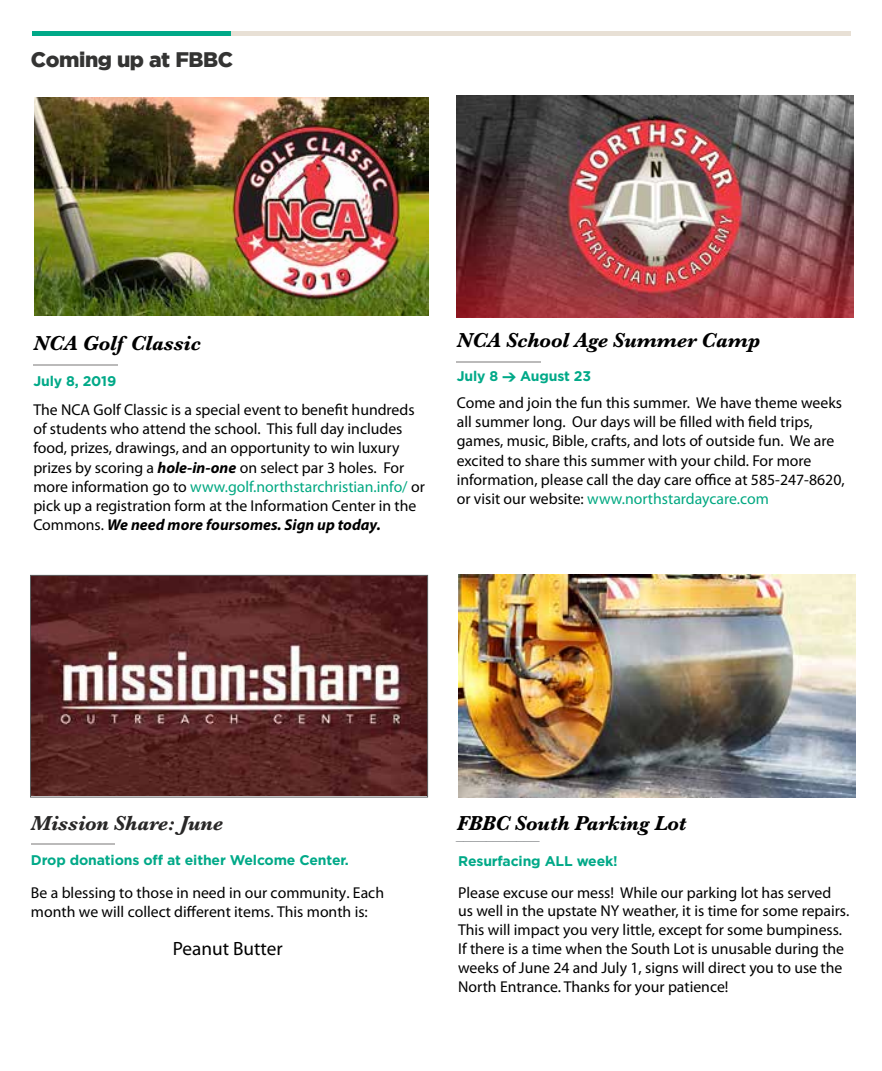
<style>
.page{position:relative;width:882px;height:1071px;background:#fff}
.page>*{position:absolute;margin:0;border:0;box-sizing:border-box;transform-origin:0 0}
.t1{font:italic 700 21px "Baskerville";letter-spacing:-.01em;color:#000}
.t2{font:italic 700 21px "Baskerville";letter-spacing:-.01em;color:#282727}
.t3{font:900 21px "Gotham";letter-spacing:-.02em;color:#343433}
.t4{font:19.25px "Myriad Pro";color:#000}
.t5{font:15.75px/19.2px "Myriad Pro";color:#000}
.t6{font:italic 700 15.75px "Baskerville";color:#939598}
.t7{font:700 14px "Gotham";letter-spacing:-.01em;color:#00a988}
.s1{font-weight:700;font-style:italic}
.s2{color:#00a881}
</style>
<div class="page">
<hr style="left:33px;top:32px;width:199px;height:4px;background:#00a988">
<hr style="left:232px;top:32px;width:619px;height:4px;background:#e8e0d5">
<hr style="left:31px;top:844px;width:84px;height:1px;background:#bbbaba">
<img style="left:32px;top:577px;width:394px;height:218px">
<div style="left:30px;top:575px;width:398px;height:223px;border:1px solid #5d6061"></div>
<img style="left:457px;top:95px;width:397px;height:223px">
<hr style="left:457px;top:361px;width:84px;height:1px;background:#bbbaba">
<hr style="left:33px;top:364px;width:84px;height:2px;background:#bbbaba">
<img style="left:34px;top:98px;width:394px;height:217px">
<img style="left:458px;top:575px;width:397px;height:223px">
<h1 class="t3" style="left:31px;top:47px;width:204px">Coming up at FBBC</h1>
<h1 class="t1" style="left:33px;top:329px;width:169px">NCA Golf Classic</h1>
<p class="t7" style="left:33px;top:373px;width:84px">July 8, 2019</p>
<p class="t5" style="left:33px;top:400px;width:393px">The NCA Golf Classic is a special event to benefit hundreds of students who attend the school. This full day includes food, prizes, drawings, and an opportunity to win luxury prizes by scoring a <span class="s1">hole-in-one</span> on select par 3 holes. For more information go to <span class="s2">www.golf.northstarchristian.info/</span> or pick up a registration form at the Information Center in the Commons. <span class="s1">We need more foursomes. Sign up today.</span></p>
<h1 class="t1" style="left:457px;top:325px;width:305px">NCA School Age Summer Camp</h1>
<p class="t7" style="left:457px;top:368px;width:43px">July 8</p>
<p class="t7" style="left:520px;top:368px;width:73px">August 23</p>
<p class="t5" style="left:457px;top:393px;width:389px">Come and join the fun this summer. We have theme weeks all summer long. Our days will be filled with field trips, games, music, Bible, crafts, and lots of outside fun. We are excited to share this summer with your child. For more information, please call the day care office at 585-247-8620, or visit our website: <span class="s2">www.northstardaycare.com</span></p>
<h1 class="t2" style="left:31px;top:808px;width:193px">Mission Share: June</h1>
<h1 class="t1" style="left:457px;top:809px;width:231px">FBBC South Parking Lot</h1>
<p class="t6" style="left:457px;top:824px;width:85px">___________</p>
<p class="t7" style="left:31px;top:852px;width:319px">Drop donations off at either Welcome Center.</p>
<p class="t7" style="left:458px;top:853px;width:161px">Resurfacing ALL week!</p>
<p class="t5" style="left:31px;top:882px;width:355px">Be a blessing to those in need in our community. Each month we will collect different items. This month is:</p>
<p class="t4" style="left:173px;top:937px;width:112px">Peanut Butter</p>
<p class="t5" style="left:458px;top:883px;width:393px">Please excuse our mess! While our parking lot has served us well in the upstate NY weather, it is time for some repairs.<br>This will impact you very little, except for some bumpiness.<br>If there is a time when the South Lot is unusable during the weeks of June 24 and July 1, signs will direct you to use the North Entrance. Thanks for your patience!</p>
</div>
